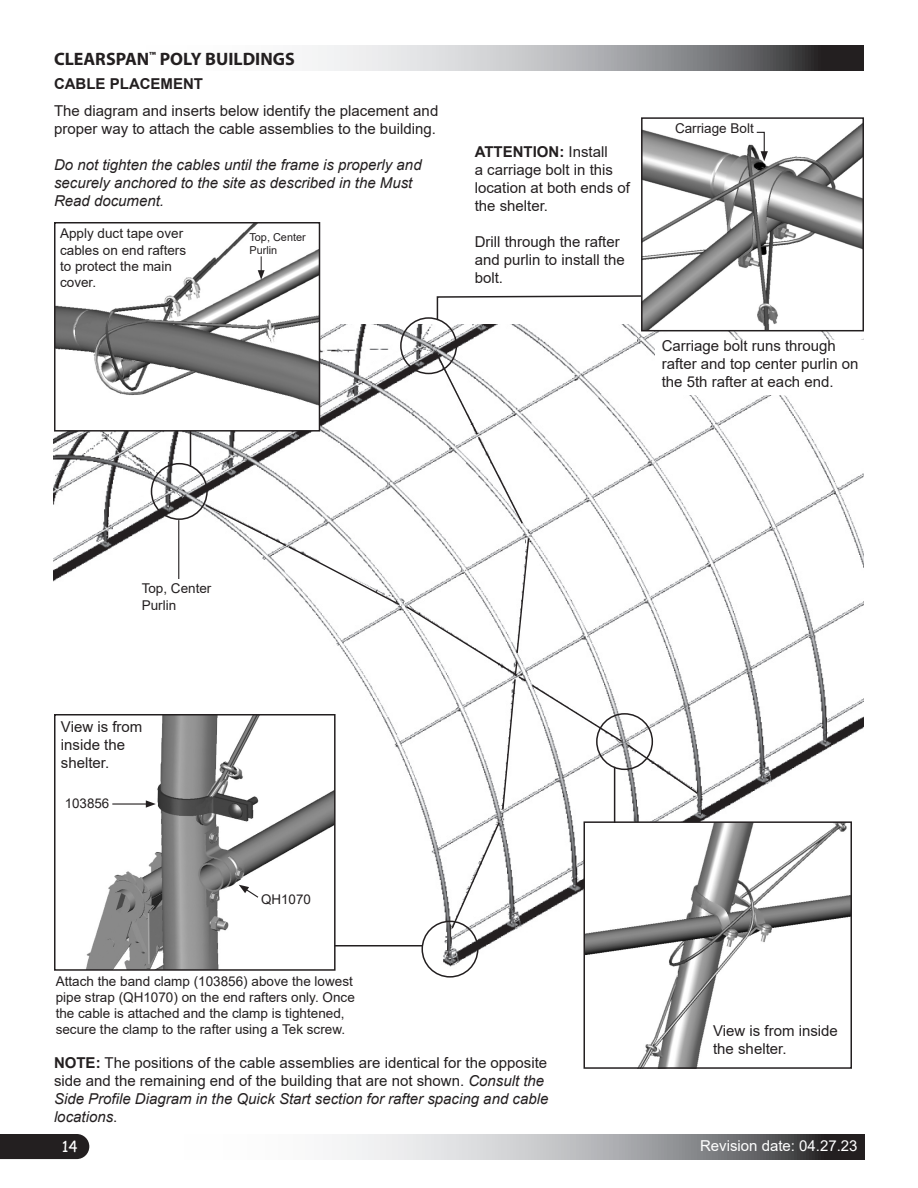
<style>
.page{position:relative;width:918px;height:1188px;background:#fff}
.page>*{position:absolute;margin:0;border:0;box-sizing:border-box;transform-origin:0 0}
.t1{font:700 18px "Myriad Pro";color:#231f20}
.Body_Text{font:15px/18px "Arial";color:#231f20}
.Body_Text-2{font:italic 15px/18px "Arial";color:#231f20}
.t2{font:15px "Arial";color:#fff}
.Headline{font:700 15px "Arial";color:#231f20}
.t3{font:15px "Comic Sans MS";color:#fff}
.Callouts{font:13.5px/16.2px "Arial";color:#231f20}
.Callouts-2{font:13.35px "Arial";color:#231f20}
.Callouts-3{font:10.95px/13px "Arial";color:#231f20}
.s1{font-weight:700}
.s2{font-style:italic}
</style>
<div class="page">
<svg style="left:312px;top:45px;width:552px;height:25px;background:#a2a2a4"></svg>
<div style="left:0;top:1134px;width:89px;height:25px;background:#231f20"></div>
<svg style="left:341px;top:1134px;width:524px;height:25px;background:#a1a2a4"></svg>
<img style="left:54px;top:324px;width:810px;height:645px">
<svg style="left:450px;top:821px;width:51px;height:109px"></svg>
<svg style="left:204px;top:352px;width:495px;height:459px"></svg>
<img style="left:644px;top:124px;width:217px;height:204px">
<div style="left:641px;top:117px;width:223px;height:214px;border:2px solid #231f20"></div>
<svg style="left:756px;top:131px;width:12px;height:30px"></svg>
<img style="left:587px;top:824px;width:262px;height:242px">
<div style="left:584px;top:821px;width:268px;height:248px;border:2px solid #231f20"></div>
<hr style="left:190px;top:424px;width:1px;height:42px;background:#231f20">
<img style="left:57px;top:225px;width:260px;height:204px">
<div style="left:54px;top:222px;width:266px;height:210px;border:2px solid #231f20"></div>
<svg style="left:436px;top:295px;width:207px;height:27px"></svg>
<div style="left:655px;top:340px;width:209px;height:54px;background:#fff"></div>
<img style="left:57px;top:717px;width:276px;height:251px">
<div style="left:54px;top:714px;width:282px;height:257px;border:2px solid #231f20"></div>
<hr style="left:112px;top:803px;width:36px;height:2px;background:#231f20">
<svg style="left:146px;top:800px;width:10px;height:8px"></svg>
<svg style="left:239px;top:885px;width:21px;height:14px"></svg>
<hr style="left:334px;top:945px;width:89px;height:1px;background:#231f20">
<hr style="left:614px;top:767px;width:1px;height:56px;background:#231f20">
<div style="left:400px;top:317px;width:57px;height:57px;border:2px solid #231f20;border-radius:50%"></div>
<div style="left:151px;top:463px;width:57px;height:57px;border:2px solid #231f20;border-radius:50%"></div>
<div style="left:596px;top:713px;width:57px;height:57px;border:2px solid #231f20;border-radius:50%"></div>
<div style="left:422px;top:921px;width:56px;height:57px;border:2px solid #231f20;border-radius:50%"></div>
<hr style="left:178px;top:520px;width:1px;height:59px;background:#231f20">
<svg style="left:258px;top:256px;width:7px;height:24px"></svg>
<p class="t1" style="left:54px;top:47px;width:242px">CLEARSPAN<sup>™</sup> POLY BUILDINGS</p>
<p class="Headline" style="left:54px;top:74px;width:151px">CABLE PLACEMENT</p>
<p class="Body_Text" style="left:54px;top:102px;width:386px">The diagram and inserts below identify the placement and proper way to attach the cable assemblies to the building.</p>
<p class="Body_Text-2" style="left:54px;top:156px;width:369px">Do not tighten the cables until the frame is properly and securely anchored to the site as described in the Must<br>Read document.</p>
<p class="Callouts" style="left:60px;top:226px;width:128px">Apply duct tape over cables on end rafters to protect the main cover.</p>
<p class="Callouts-3" style="left:249px;top:231px;width:58px">Top, Center<br>Purlin</p>
<p class="Body_Text" style="left:475px;top:143px;width:157px"><span class="s1">ATTENTION:</span> Install<br>a carriage bolt in this location at both ends of the shelter.</p>
<p class="Body_Text" style="left:475px;top:233px;width:152px">Drill through the rafter and purlin to install the bolt.</p>
<p class="Callouts" style="left:675px;top:120px;width:80px">Carriage Bolt</p>
<p class="Body_Text" style="left:662px;top:337px;width:198px">Carriage bolt runs through rafter and top center purlin on the 5th rafter at each end.</p>
<p class="Callouts" style="left:142px;top:580px;width:71px">Top, Center<br>Purlin</p>
<p class="Body_Text" style="left:61px;top:718px;width:83px">View is from inside the shelter.</p>
<p class="Callouts-2" style="left:65px;top:794px;width:46px">103856</p>
<p class="Callouts-2" style="left:261px;top:890px;width:51px">QH1070</p>
<p class="Callouts" style="left:56px;top:973px;width:301px">Attach the band clamp (103856) above the lowest pipe strap (QH1070) on the end rafters only. Once the cable is attached and the clamp is tightened, secure the clamp to the rafter using a Tek screw.</p>
<p class="Body_Text" style="left:54px;top:1053px;width:496px"><span class="s1">NOTE:</span> The positions of the cable assemblies are identical for the opposite side and the remaining end of the building that are not shown. <span class="s2">Consult the Side Profile Diagram in the Quick Start section for rafter spacing and cable locations</span>.</p>
<p class="Body_Text" style="left:713px;top:1021px;width:126px">View is from inside the shelter.</p>
<p class="t3" style="left:62px;top:1135px;width:17px">14</p>
<p class="t2" style="left:700px;top:1135px;width:159px">Revision date: 04.27.23</p>
</div>
